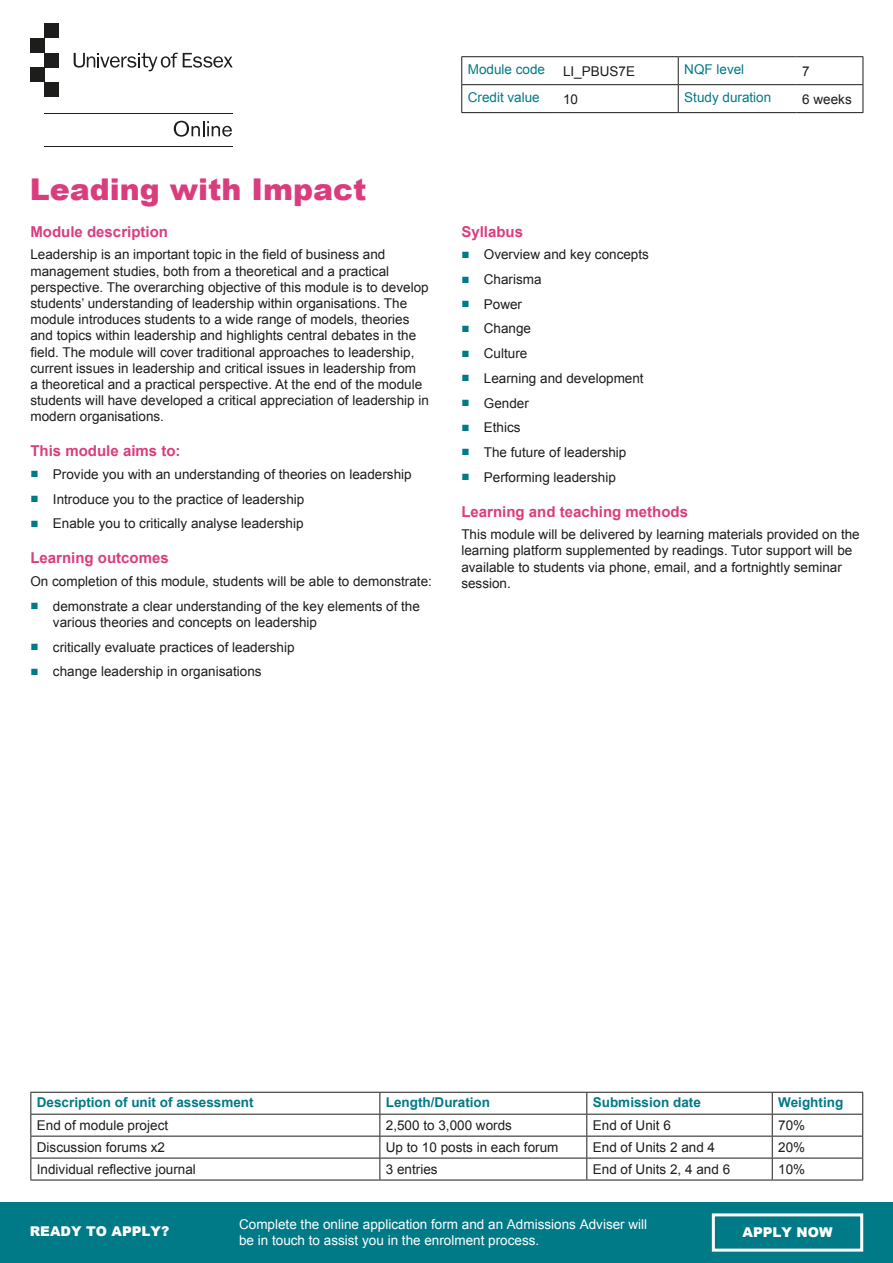
<style>
.page{position:relative;width:893px;height:1263px;background:#fff}
.page>*{position:absolute;margin:0;border:0;box-sizing:border-box;transform-origin:0 0}
.t1{font:900 30px "Arial";color:#da3d7e}
.P__Title{font:700 15px "Arial";color:#da3d7e}
.P_Body{font:13.5px/16.2px "Arial";color:#1d1d1b}
.P__Bullets{font:13.5px/16.2px "Arial";color:#1d1d1b}
.t2{font:13.5px/16.2px "Arial";color:#fff}
.t3{font:700 13.5px "Arial";color:#007a87}
.t4{font:13.5px "Arial";color:#007a87}
.t5{font:900 13.5px "Arial";color:#fff}
.s1{font-weight:700;color:#007a87}
</style>
<div class="page">
<div style="left:0;top:1202px;width:893px;height:61px;background:#007a87"></div>
<div style="left:712px;top:1213px;width:151px;height:38px;border:3px solid #fff"></div>
<hr style="left:45px;top:146px;width:188px;height:1px;background:#1d1d1b">
<hr style="left:45px;top:113px;width:188px;height:1px;background:#1d1d1b">
<svg style="left:174px;top:121px;width:58px;height:16px"></svg>
<div style="left:45px;top:23px;width:14px;height:15px;background:#1d1d1b"></div>
<div style="left:30px;top:38px;width:15px;height:15px;background:#1d1d1b"></div>
<div style="left:45px;top:53px;width:14px;height:15px;background:#1d1d1b"></div>
<div style="left:30px;top:68px;width:15px;height:14px;background:#1d1d1b"></div>
<div style="left:45px;top:82px;width:14px;height:15px;background:#1d1d1b"></div>
<svg style="left:74px;top:52px;width:159px;height:19px"></svg>
<hr style="left:30px;top:1092px;width:350px;height:1px;background:#1d1d1b">
<hr style="left:380px;top:1092px;width:207px;height:1px;background:#1d1d1b">
<hr style="left:587px;top:1092px;width:185px;height:1px;background:#1d1d1b">
<hr style="left:772px;top:1092px;width:91px;height:1px;background:#1d1d1b">
<hr style="left:30px;top:1114px;width:350px;height:1px;background:#1d1d1b">
<hr style="left:380px;top:1114px;width:207px;height:1px;background:#1d1d1b">
<hr style="left:587px;top:1114px;width:185px;height:1px;background:#1d1d1b">
<hr style="left:772px;top:1114px;width:91px;height:1px;background:#1d1d1b">
<hr style="left:30px;top:1136px;width:350px;height:1px;background:#1d1d1b">
<hr style="left:380px;top:1136px;width:207px;height:1px;background:#1d1d1b">
<hr style="left:587px;top:1136px;width:185px;height:1px;background:#1d1d1b">
<hr style="left:772px;top:1136px;width:91px;height:1px;background:#1d1d1b">
<hr style="left:30px;top:1158px;width:350px;height:1px;background:#1d1d1b">
<svg style="left:30px;top:1092px;width:1px;height:88px"></svg>
<hr style="left:380px;top:1158px;width:207px;height:1px;background:#1d1d1b">
<svg style="left:379px;top:1092px;width:1px;height:88px"></svg>
<hr style="left:587px;top:1158px;width:185px;height:1px;background:#1d1d1b">
<svg style="left:586px;top:1092px;width:1px;height:88px"></svg>
<hr style="left:772px;top:1158px;width:91px;height:1px;background:#1d1d1b">
<svg style="left:772px;top:1092px;width:1px;height:88px"></svg>
<svg style="left:862px;top:1092px;width:1px;height:88px"></svg>
<hr style="left:30px;top:1180px;width:350px;height:1px;background:#1d1d1b">
<hr style="left:380px;top:1180px;width:207px;height:1px;background:#1d1d1b">
<hr style="left:587px;top:1180px;width:185px;height:1px;background:#1d1d1b">
<hr style="left:772px;top:1180px;width:91px;height:1px;background:#1d1d1b">
<hr style="left:461px;top:56px;width:96px;height:1px;background:#1d1d1b">
<hr style="left:557px;top:56px;width:121px;height:1px;background:#1d1d1b">
<hr style="left:678px;top:56px;width:118px;height:1px;background:#1d1d1b">
<hr style="left:796px;top:56px;width:67px;height:1px;background:#1d1d1b">
<hr style="left:461px;top:84px;width:96px;height:1px;background:#1d1d1b">
<svg style="left:461px;top:57px;width:1px;height:55px"></svg>
<hr style="left:557px;top:84px;width:121px;height:1px;background:#1d1d1b">
<hr style="left:678px;top:84px;width:118px;height:1px;background:#1d1d1b">
<svg style="left:678px;top:57px;width:1px;height:55px"></svg>
<hr style="left:796px;top:84px;width:67px;height:1px;background:#1d1d1b">
<svg style="left:863px;top:57px;width:1px;height:55px"></svg>
<hr style="left:461px;top:112px;width:96px;height:1px;background:#1d1d1b">
<hr style="left:557px;top:112px;width:121px;height:1px;background:#1d1d1b">
<hr style="left:678px;top:112px;width:118px;height:1px;background:#1d1d1b">
<hr style="left:796px;top:112px;width:67px;height:1px;background:#1d1d1b">
<p class="t1" style="left:30px;top:167px;width:338px">Leading with Impact</p>
<p class="P__Title" style="left:30px;top:222px;width:139px">Module description</p>
<p class="P_Body" style="left:30px;top:247px;width:400px">Leadership is an important topic in the field of business and management studies, both from a theoretical and a practical perspective. The overarching objective of this module is to develop students’ understanding of leadership within organisations. The module introduces students to a wide range of models, theories and topics within leadership and highlights central debates in the field. The module will cover traditional approaches to leadership, current issues in leadership and critical issues in leadership from<br>a theoretical and a practical perspective. At the end of the module students will have developed a critical appreciation of leadership in modern organisations.</p>
<p class="P__Title" style="left:30px;top:441px;width:152px">This module aims to:</p>
<p class="P__Bullets" style="left:30px;top:466px;width:383px"><span class="s1">■</span> Provide you with an understanding of theories on leadership</p>
<p class="P__Bullets" style="left:30px;top:491px;width:275px"><span class="s1">■</span> Introduce you to the practice of leadership</p>
<p class="P__Bullets" style="left:30px;top:516px;width:275px"><span class="s1">■</span> Enable you to critically analyse leadership</p>
<p class="P__Title" style="left:30px;top:548px;width:140px">Learning outcomes</p>
<p class="P_Body" style="left:30px;top:573px;width:403px">On completion of this module, students will be able to demonstrate:</p>
<p class="P__Bullets" style="left:53px;top:598px;width:368px;text-indent:-22px"><span class="s1">■</span> demonstrate a clear understanding of the key elements of the various theories and concepts on leadership</p>
<p class="P__Bullets" style="left:30px;top:639px;width:266px"><span class="s1">■</span> critically evaluate practices of leadership</p>
<p class="P__Bullets" style="left:30px;top:663px;width:233px"><span class="s1">■</span> change leadership in organisations</p>
<p class="t4" style="left:468px;top:61px;width:79px">Module code</p>
<p class="P_Body" style="left:563px;top:63px;width:74px">LI_PBUS7E</p>
<p class="t4" style="left:684px;top:61px;width:62px">NQF level</p>
<p class="P_Body" style="left:802px;top:63px;width:9px">7</p>
<p class="t4" style="left:468px;top:88px;width:74px">Credit value</p>
<p class="P_Body" style="left:563px;top:91px;width:17px">10</p>
<p class="t4" style="left:684px;top:88px;width:89px">Study duration</p>
<p class="P_Body" style="left:802px;top:91px;width:51px">6 weeks</p>
<p class="P__Title" style="left:461px;top:222px;width:63px">Syllabus</p>
<p class="P__Bullets" style="left:461px;top:247px;width:189px"><span class="s1">■</span> Overview and key concepts</p>
<p class="P__Bullets" style="left:461px;top:271px;width:82px"><span class="s1">■</span> Charisma</p>
<p class="P__Bullets" style="left:461px;top:296px;width:62px"><span class="s1">■</span> Power</p>
<p class="P__Bullets" style="left:461px;top:321px;width:71px"><span class="s1">■</span> Change</p>
<p class="P__Bullets" style="left:461px;top:345px;width:68px"><span class="s1">■</span> Culture</p>
<p class="P__Bullets" style="left:461px;top:370px;width:184px"><span class="s1">■</span> Learning and development</p>
<p class="P__Bullets" style="left:461px;top:395px;width:69px"><span class="s1">■</span> Gender</p>
<p class="P__Bullets" style="left:461px;top:420px;width:61px"><span class="s1">■</span> Ethics</p>
<p class="P__Bullets" style="left:461px;top:444px;width:167px"><span class="s1">■</span> The future of leadership</p>
<p class="P__Bullets" style="left:461px;top:469px;width:156px"><span class="s1">■</span> Performing leadership</p>
<p class="P__Title" style="left:461px;top:501px;width:228px">Learning and teaching methods</p>
<p class="P_Body" style="left:461px;top:526px;width:400px">This module will be delivered by learning materials provided on the learning platform supplemented by readings. Tutor support will be available to students via phone, email, and a fortnightly seminar session.</p>
<p class="t3" style="left:37px;top:1093px;width:218px">Description of unit of assessment</p>
<p class="t3" style="left:386px;top:1093px;width:106px">Length/Duration</p>
<p class="t3" style="left:593px;top:1093px;width:110px">Submission date</p>
<p class="t3" style="left:778px;top:1093px;width:66px">Weighting</p>
<p class="P_Body" style="left:37px;top:1117px;width:133px">End of module project</p>
<p class="P_Body" style="left:386px;top:1117px;width:128px">2,500 to 3,000 words</p>
<p class="P_Body" style="left:593px;top:1117px;width:80px">End of Unit 6</p>
<p class="P_Body" style="left:778px;top:1117px;width:29px">70%</p>
<p class="P_Body" style="left:37px;top:1139px;width:130px">Discussion forums x2</p>
<p class="P_Body" style="left:386px;top:1139px;width:174px">Up to 10 posts in each forum</p>
<p class="P_Body" style="left:593px;top:1139px;width:124px">End of Units 2 and 4</p>
<p class="P_Body" style="left:778px;top:1139px;width:29px">20%</p>
<p class="P_Body" style="left:37px;top:1161px;width:161px">Individual reflective journal</p>
<p class="P_Body" style="left:386px;top:1161px;width:53px">3 entries</p>
<p class="P_Body" style="left:593px;top:1161px;width:139px">End of Units 2, 4 and 6</p>
<p class="P_Body" style="left:778px;top:1161px;width:29px">10%</p>
<p class="t2" style="left:239px;top:1216px;width:410px">Complete the online application form and an Admissions Adviser will be in touch to assist you in the enrolment process.</p>
<p class="t5" style="left:30px;top:1221px;width:141px">READY TO APPLY?</p>
<p class="t5" style="left:742px;top:1223px;width:91px">APPLY NOW</p>
</div>
